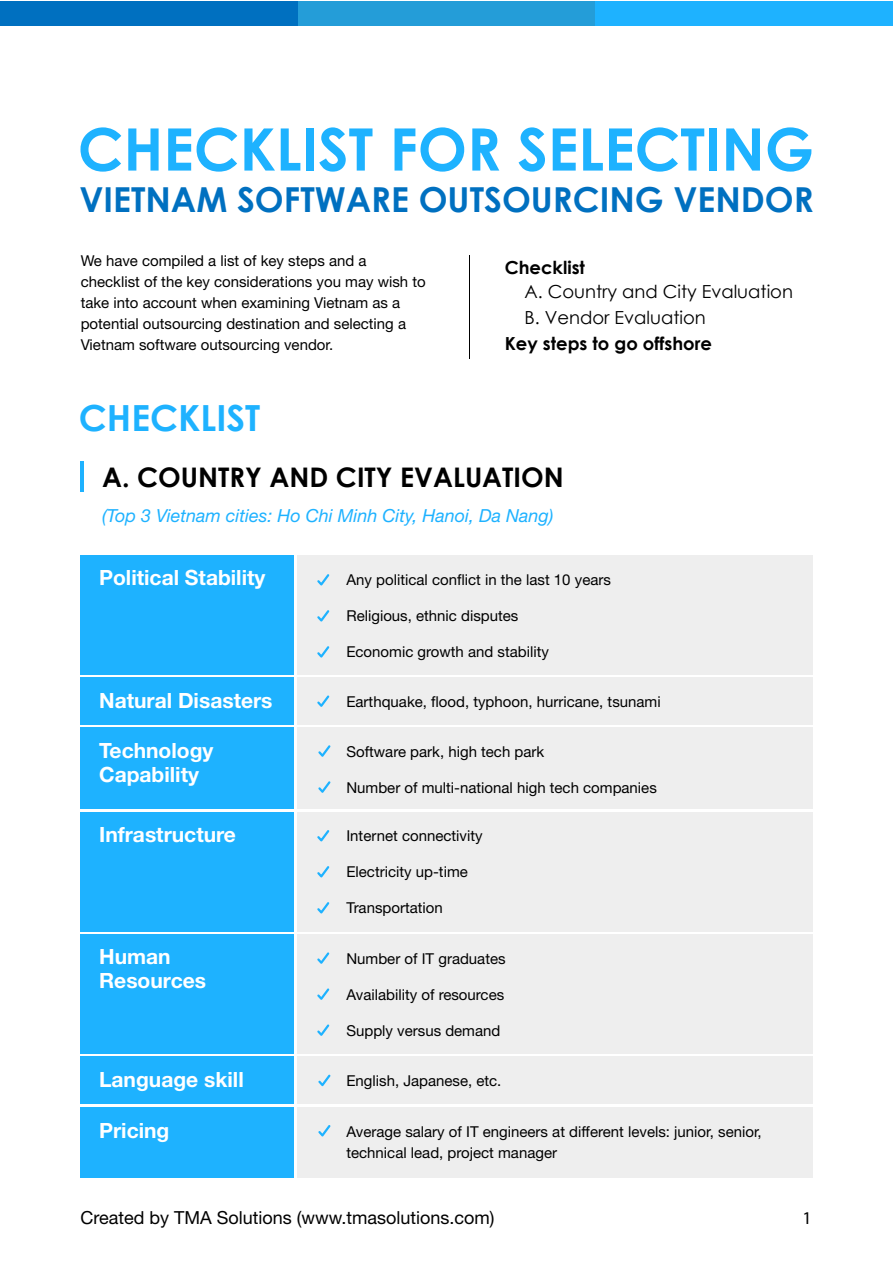
<style>
.page{position:relative;width:893px;height:1263px;background:#fff}
.page>*{position:absolute;margin:0;border:0;box-sizing:border-box;transform-origin:0 0}
.t1{font:700 58.65px "Century Gothic";color:#1eb2ff}
.t2{font:700 36px "Century Gothic";color:#1eb2ff}
.t3{font:700 34.35px "Century Gothic";color:#0070c0}
.t4{font:700 27px "Century Gothic";color:#000}
.t5{font:700 21px/24px "Helvetica Neue";color:#fff}
.t6{font:italic 18px "Helvetica Neue";color:#1eb2ff}
.t7{font:18px "Century Gothic";color:#000}
.t8{font:18px "Helvetica Neue";color:#000}
.t9{font:700 18px "Century Gothic";color:#000}
.t10{font:18px "Myriad Pro";color:#000}
.t11{font:15px/21px "Helvetica Neue";color:#000}
</style>
<div class="page">
<div style="left:297px;top:555px;width:516px;height:120px;background:#eee"></div>
<div style="left:297px;top:812px;width:516px;height:119px;background:#eee"></div>
<div style="left:297px;top:934px;width:516px;height:120px;background:#eee"></div>
<div style="left:297px;top:678px;width:516px;height:47px;background:#eee"></div>
<div style="left:297px;top:1057px;width:516px;height:47px;background:#eee"></div>
<div style="left:297px;top:728px;width:516px;height:81px;background:#eee"></div>
<div style="left:297px;top:1107px;width:516px;height:71px;background:#eee"></div>
<div style="left:80px;top:555px;width:214px;height:120px;background:#1eb2ff"></div>
<div style="left:80px;top:728px;width:214px;height:81px;background:#1eb2ff"></div>
<div style="left:80px;top:678px;width:214px;height:47px;background:#1eb2ff"></div>
<hr style="left:80px;top:461px;width:3px;height:30px;background:#1eb2ff">
<div style="left:80px;top:812px;width:214px;height:119px;background:#1eb2ff"></div>
<div style="left:80px;top:934px;width:214px;height:120px;background:#1eb2ff"></div>
<div style="left:80px;top:1057px;width:214px;height:47px;background:#1eb2ff"></div>
<div style="left:80px;top:1107px;width:214px;height:71px;background:#1eb2ff"></div>
<hr style="left:469px;top:256px;width:1px;height:103px;background:#000">
<div style="left:0;top:1px;width:297px;height:24px;background:#0070c0"></div>
<div style="left:298px;top:1px;width:297px;height:24px;background:#249dd8"></div>
<div style="left:596px;top:1px;width:297px;height:24px;background:#1eb2ff"></div>
<svg style="left:317px;top:574px;width:13px;height:12px"></svg>
<svg style="left:317px;top:646px;width:13px;height:12px"></svg>
<svg style="left:317px;top:695px;width:13px;height:12px"></svg>
<svg style="left:317px;top:610px;width:13px;height:12px"></svg>
<svg style="left:318px;top:781px;width:13px;height:12px"></svg>
<svg style="left:318px;top:745px;width:13px;height:12px"></svg>
<svg style="left:317px;top:830px;width:13px;height:12px"></svg>
<svg style="left:317px;top:902px;width:13px;height:12px"></svg>
<svg style="left:317px;top:866px;width:13px;height:12px"></svg>
<svg style="left:317px;top:952px;width:13px;height:12px"></svg>
<svg style="left:317px;top:1024px;width:13px;height:12px"></svg>
<svg style="left:317px;top:988px;width:13px;height:12px"></svg>
<svg style="left:318px;top:1074px;width:13px;height:12px"></svg>
<svg style="left:318px;top:1125px;width:13px;height:11px"></svg>
<h1 class="t1" style="left:78px;top:105px;width:738px">CHECKLIST FOR SELECTING</h1>
<h3 class="t3" style="left:79px;top:173px;width:736px">VIETNAM SOFTWARE OUTSOURCING VENDOR</h3>
<p class="t11" style="left:81px;top:251px;width:347px">We have compiled a list of key steps and a checklist of the key considerations you may wish to take into account when examining Vietnam as a potential outsourcing destination and selecting a Vietnam software outsourcing vendor.</p>
<h2 class="t2" style="left:79px;top:391px;width:183px">CHECKLIST</h2>
<p class="t9" style="left:505px;top:254px;width:82px">Checklist</p>
<p class="t7" style="left:524px;top:279px;width:270px">A. Country and City Evaluation</p>
<p class="t9" style="left:505px;top:330px;width:209px">Key steps to go offshore</p>
<p class="t7" style="left:524px;top:305px;width:183px">B. Vendor Evaluation</p>
<h3 class="t4" style="left:102px;top:456px;width:463px">A. COUNTRY AND CITY EVALUATION</h3>
<p class="t6" style="left:102px;top:503px;width:453px">(Top 3 Vietnam cities: Ho Chi Minh City, Hanoi, Da Nang)</p>
<h3 class="t5" style="left:99px;top:566px;width:168px">Political Stability</h3>
<p class="t11" style="left:346px;top:570px;width:266px">Any political conflict in the last 10 years</p>
<p class="t11" style="left:346px;top:606px;width:173px">Religious, ethnic disputes</p>
<p class="t11" style="left:346px;top:642px;width:204px">Economic growth and stability</p>
<h3 class="t5" style="left:99px;top:689px;width:175px">Natural Disasters</h3>
<p class="t11" style="left:346px;top:692px;width:316px">Earthquake, flood, typhoon, hurricane, tsunami</p>
<h3 class="t5" style="left:99px;top:739px;width:116px">Technology<br>Capability</h3>
<p class="t11" style="left:346px;top:742px;width:199px">Software park, high tech park</p>
<p class="t11" style="left:346px;top:778px;width:312px">Number of multi-national high tech companies</p>
<h3 class="t5" style="left:99px;top:823px;width:138px">Infrastructure</h3>
<p class="t11" style="left:346px;top:826px;width:138px">Internet connectivity</p>
<p class="t11" style="left:346px;top:862px;width:123px">Electricity up-time</p>
<p class="t11" style="left:346px;top:898px;width:98px">Transportation</p>
<h3 class="t5" style="left:99px;top:945px;width:108px">Human<br>Resources</h3>
<p class="t11" style="left:346px;top:949px;width:161px">Number of IT graduates</p>
<p class="t11" style="left:346px;top:985px;width:159px">Availability of resources</p>
<p class="t11" style="left:346px;top:1021px;width:155px">Supply versus demand</p>
<h3 class="t5" style="left:99px;top:1068px;width:146px">Language skill</h3>
<p class="t11" style="left:346px;top:1071px;width:157px">English, Japanese, etc.</p>
<p class="t11" style="left:346px;top:1122px;width:417px">Average salary of IT engineers at different levels: junior, senior, technical lead, project manager</p>
<h3 class="t5" style="left:99px;top:1118px;width:72px">Pricing</h3>
<p class="t8" style="left:80px;top:1205px;width:416px">Created by TMA Solutions (www.tmasolutions.com)</p>
<p class="t10" style="left:803px;top:1207px;width:11px">1</p>
</div>
